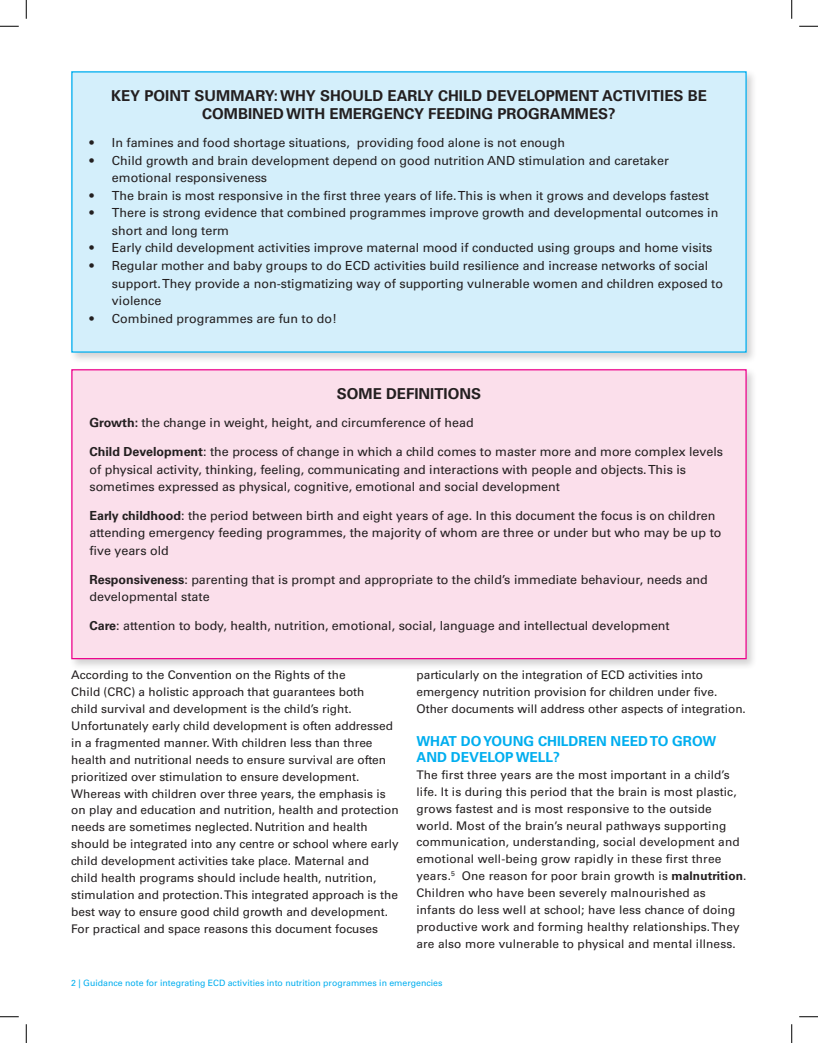
<style>
.page{position:relative;width:818px;height:1043px;background:#fff}
.page>*{position:absolute;margin:0;border:0;box-sizing:border-box;transform-origin:0 0}
.box_title{font:700 15px/18px "Univers";color:#231f20;text-align:center}
.Subhead{font:700 13.75px/16.2px "Univers";color:#00aeef}
.box_text{font:12.5px/17.5px "Univers";color:#231f20}
.body_copy{font:11.88px/16.9px "Univers";color:#231f20}
.t1{font:8.75px "Univers";color:#00aeef}
.s1{font-weight:700}
</style>
<div class="page">
<div style="left:69px;top:69px;width:688px;height:295px;background:#231f20;opacity:.2"></div>
<div style="left:72px;top:72px;width:674px;height:280px;background:#d4effb"></div>
<div style="left:71px;top:71px;width:675px;height:281px;border:1px solid #00aeef"></div>
<div style="left:69px;top:367px;width:688px;height:303px;background:#231f20;opacity:.2"></div>
<div style="left:72px;top:370px;width:674px;height:288px;background:#fbdfeb"></div>
<svg style="left:0;top:25px;width:19px;height:2px"></svg>
<svg style="left:799px;top:25px;width:19px;height:2px"></svg>
<svg style="left:0;top:1016px;width:19px;height:1px"></svg>
<svg style="left:799px;top:1016px;width:19px;height:1px"></svg>
<svg style="left:25px;top:0;width:2px;height:19px"></svg>
<svg style="left:25px;top:1024px;width:2px;height:18px"></svg>
<svg style="left:791px;top:0;width:1px;height:19px"></svg>
<svg style="left:791px;top:1024px;width:1px;height:18px"></svg>
<p class="box_title" style="left:111px;top:86px;width:597px">KEY POINT SUMMARY: WHY SHOULD EARLY CHILD DEVELOPMENT ACTIVITIES BE<br>COMBINED WITH EMERGENCY FEEDING PROGRAMMES?</p>
<p class="box_text" style="left:89px;top:134px;width:477px">• In famines and food shortage situations, providing food alone is not enough</p>
<p class="box_text" style="left:112px;top:152px;width:558px;text-indent:-22px">• Child growth and brain development depend on good nutrition AND stimulation and caretaker emotional responsiveness</p>
<p class="box_text" style="left:89px;top:187px;width:621px">• The brain is most responsive in the first three years of life. This is when it grows and develops fastest</p>
<p class="box_text" style="left:112px;top:204px;width:608px;text-indent:-22px">• There is strong evidence that combined programmes improve growth and developmental outcomes in short and long term</p>
<p class="box_text" style="left:89px;top:239px;width:624px">• Early child development activities improve maternal mood if conducted using groups and home visits</p>
<p class="box_text" style="left:112px;top:257px;width:612px;text-indent:-22px">• Regular mother and baby groups to do ECD activities build resilience and increase networks of social support. They provide a non-stigmatizing way of supporting vulnerable women and children exposed to violence</p>
<p class="box_text" style="left:89px;top:309px;width:249px">• Combined programmes are fun to do!</p>
<p class="box_title" style="left:337px;top:384px;width:146px">SOME DEFINITIONS</p>
<p class="box_text" style="left:89px;top:414px;width:385px"><span class="s1">Growth:</span> the change in weight, height, and circumference of head</p>
<p class="box_text" style="left:89px;top:443px;width:635px"><span class="s1">Child Development</span>: the process of change in which a child comes to master more and more complex levels of physical activity, thinking, feeling, communicating and interactions with people and objects. This is sometimes expressed as physical, cognitive, emotional and social development</p>
<p class="box_text" style="left:89px;top:507px;width:633px"><span class="s1">Early childhood</span>: the period between birth and eight years of age. In this document the focus is on children attending emergency feeding programmes, the majority of whom are three or under but who may be up to five years old</p>
<p class="box_text" style="left:89px;top:570px;width:620px"><span class="s1">Responsiveness</span>: parenting that is prompt and appropriate to the child’s immediate behaviour, needs and developmental state</p>
<p class="box_text" style="left:89px;top:617px;width:581px"><span class="s1">Care</span>: attention to body, health, nutrition, emotional, social, language and intellectual development</p>
<p class="body_copy" style="left:71px;top:667px;width:329px">According to the Convention on the Rights of the<br>Child (CRC) a holistic approach that guarantees both<br>child survival and development is the child’s right.<br>Unfortunately early child development is often addressed in a fragmented manner. With children less than three health and nutritional needs to ensure survival are often prioritized over stimulation to ensure development.<br>Whereas with children over three years, the emphasis is on play and education and nutrition, health and protection needs are sometimes neglected. Nutrition and health should be integrated into any centre or school where early child development activities take place. Maternal and<br>child health programs should include health, nutrition, stimulation and protection. This integrated approach is the best way to ensure good child growth and development.<br>For practical and space reasons this document focuses</p>
<p class="body_copy" style="left:416px;top:667px;width:331px">particularly on the integration of ECD activities into emergency nutrition provision for children under five.<br>Other documents will address other aspects of integration.</p>
<p class="Subhead" style="left:416px;top:733px;width:301px">WHAT DO YOUNG CHILDREN NEED TO GROW<br>AND DEVELOP WELL?</p>
<p class="body_copy" style="left:416px;top:766px;width:331px">The first three years are the most important in a child’s life. It is during this period that the brain is most plastic, grows fastest and is most responsive to the outside world. Most of the brain’s neural pathways supporting communication, understanding, social development and emotional well-being grow rapidly in these first three years.<sup>5</sup> One reason for poor brain growth is <span class="s1">malnutrition</span>.<br>Children who have been severely malnourished as infants do less well at school; have less chance of doing productive work and forming healthy relationships. They are also more vulnerable to physical and mental illness.</p>
<p class="t1" style="left:71px;top:977px;width:372px">2 | Guidance note for integrating ECD activities into nutrition programmes in emergencies</p>
</div>
